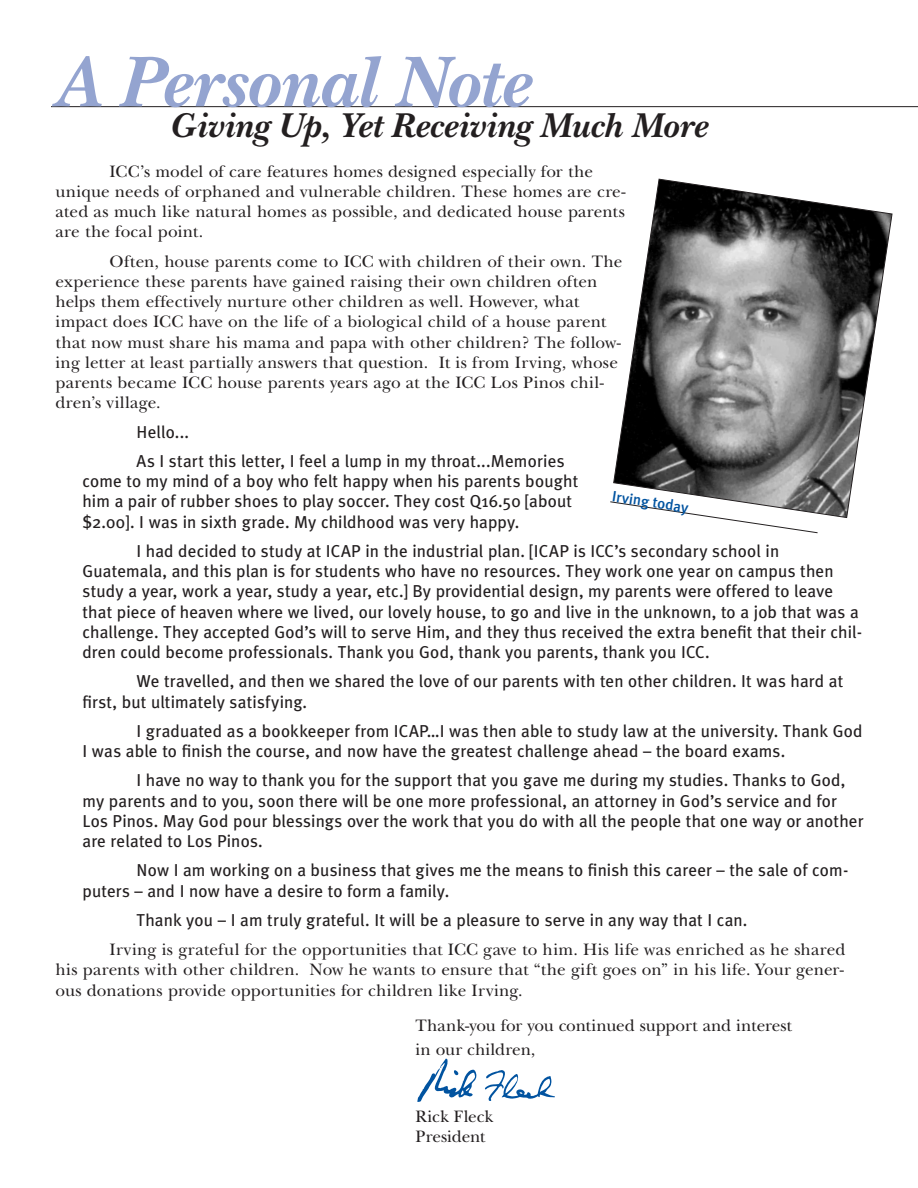
<style>
.page{position:relative;width:918px;height:1188px;background:#fff}
.page>*{position:absolute;margin:0;border:0;box-sizing:border-box;transform-origin:0 0}
.Personal_Note_Headli{font:italic 700 75px "New Baskerville";letter-spacing:-.005em;color:#94a4d0}
.Personal_Note_Headli-2{font:italic 700 36px "New Baskerville";letter-spacing:.005em;color:#231f20}
.Newsletter-Body_Text{font:17.25px/20.2px "Meta Plus";letter-spacing:.01em;color:#231f20}
.Newsletter-Body_Text-2{font:17.25px/20.2px "New Baskerville";letter-spacing:.005em;color:#231f20}
.Newsletter-Salutatio{font:17.25px "New Baskerville";letter-spacing:-.005em;color:#231f20}
.Photo_Captions{font:500 15px "Meta Plus";color:#0153a0}
</style>
<div class="page">
<hr style="left:51px;top:106px;width:867px;height:1px;background:#231f20">
<svg style="left:613px;top:179px;width:279px;height:339px"></svg>
<svg style="left:417px;top:1059px;width:60px;height:43px"></svg>
<svg style="left:485px;top:1070px;width:70px;height:31px"></svg>
<svg style="left:610px;top:501px;width:208px;height:32px"></svg>
<p class="Personal_Note_Headli" style="left:54px;top:39px;width:477px">A Personal Note</p>
<p class="Personal_Note_Headli-2" style="left:170px;top:105px;width:539px">Giving Up, Yet Receiving Much More</p>
<p class="Newsletter-Body_Text-2" style="left:56px;top:161px;width:572px;text-indent:54px">ICC’s model of care features homes designed especially for the unique needs of orphaned and vulnerable children. These homes are cre&shy;ated as much like natural homes as possible, and dedicated house parents are the focal point.</p>
<p class="Newsletter-Body_Text-2" style="left:56px;top:251px;width:568px;text-indent:54px">Often, house parents come to ICC with children of their own. The experience these parents have gained raising their own children often helps them effectively nurture other children as well. However, what impact does ICC have on the life of a biological child of a house parent that now must share his mama and papa with other children? The follow&shy;ing letter at least partially answers that question. It is from Irving, whose parents became ICC house parents years ago at the ICC Los Pinos chil&shy;dren’s village.</p>
<p class="Newsletter-Body_Text" style="left:137px;top:421px;width:54px">Hello...</p>
<p class="Newsletter-Body_Text" style="left:83px;top:451px;width:497px;text-indent:54px">As I start this letter, I feel a lump in my throat...Memories come to my mind of a boy who felt happy when his parents bought him a pair of rubber shoes to play soccer. They cost Q16.50 [about $2.00]. I was in sixth grade. My childhood was very happy.</p>
<p class="Newsletter-Body_Text" style="left:83px;top:541px;width:781px;text-indent:54px">I had decided to study at ICAP in the industrial plan. [ICAP is ICC’s secondary school in Guatemala, and this plan is for students who have no resources. They work one year on campus then study a year, work a year, study a year, etc.] By providential design, my parents were offered to leave that piece of heaven where we lived, our lovely house, to go and live in the unknown, to a job that was a challenge. They accepted God’s will to serve Him, and they thus received the extra benefit that their chil&shy;dren could become professionals. Thank you God, thank you parents, thank you ICC.</p>
<p class="Newsletter-Body_Text" style="left:83px;top:671px;width:762px;text-indent:54px">We travelled, and then we shared the love of our parents with ten other children. It was hard at first, but ultimately satisfying.</p>
<p class="Newsletter-Body_Text" style="left:83px;top:721px;width:782px;text-indent:54px">I graduated as a bookkeeper from ICAP…I was then able to study law at the university. Thank God<br>I was able to finish the course, and now have the greatest challenge ahead – the board exams.</p>
<p class="Newsletter-Body_Text" style="left:83px;top:770px;width:783px;text-indent:54px">I have no way to thank you for the support that you gave me during my studies. Thanks to God, my parents and to you, soon there will be one more professional, an attorney in God’s service and for Los Pinos. May God pour blessings over the work that you do with all the people that one way or another are related to Los Pinos.</p>
<p class="Newsletter-Body_Text" style="left:83px;top:860px;width:768px;text-indent:54px">Now I am working on a business that gives me the means to finish this career – the sale of com&shy;puters – and I now have a desire to form a family.</p>
<p class="Newsletter-Body_Text" style="left:136px;top:910px;width:613px">Thank you – I am truly grateful. It will be a pleasure to serve in any way that I can.</p>
<p class="Newsletter-Body_Text-2" style="left:56px;top:940px;width:792px;text-align:justify;text-indent:54px">Irving is grateful for the opportunities that ICC gave to him. His life was enriched as he shared his parents with other children. Now he wants to ensure that “the gift goes on” in his life. Your gener&shy;ous donations provide opportunities for children like Irving.</p>
<p class="Photo_Captions" style="left:613px;top:488px;width:79px;rotate:8deg">Irving today</p>
<p class="Newsletter-Salutatio" style="left:416px;top:1016px;width:378px">Thank-you for you continued support and interest</p>
<p class="Newsletter-Salutatio" style="left:416px;top:1039px;width:121px">in our children,</p>
<p class="Newsletter-Salutatio" style="left:416px;top:1107px;width:80px">Rick Fleck</p>
<p class="Newsletter-Salutatio" style="left:416px;top:1127px;width:71px">President</p>
</div>
